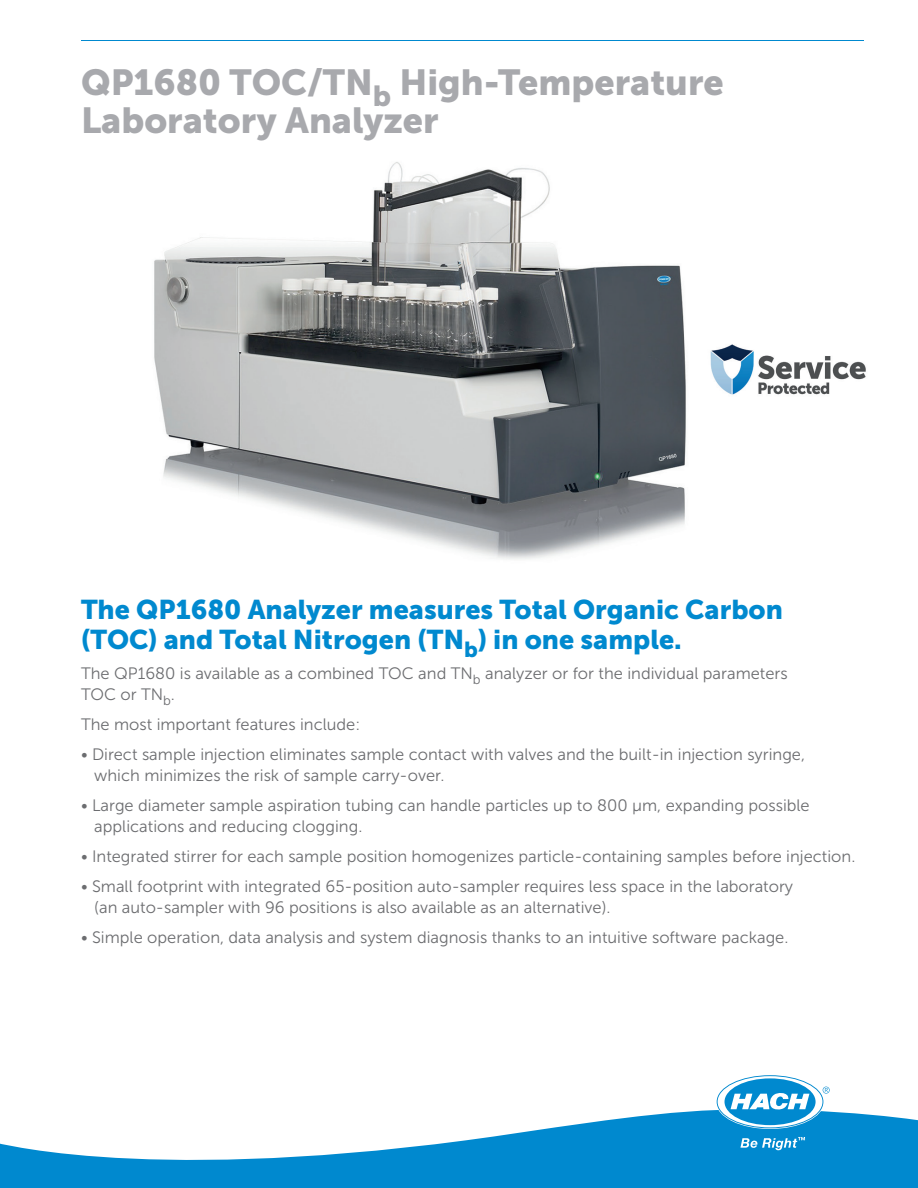
<style>
.page{position:relative;width:918px;height:1188px;background:#fff}
.page>*{position:absolute;margin:0;border:0;box-sizing:border-box;transform-origin:0 0}
.Head_1{font:36px/39px "Museo Sans 900";color:#a8a9ad}
.Head_2_USP{font:27px/30px "Museo Sans 900";color:#0089cf}
.Text_1_USP{font:16.5px/21px "Museo Sans 300";color:#6c6d70}
</style>
<div class="page">
<hr style="left:81px;top:40px;width:783px;height:1px;background:#0089cf">
<svg style="left:0;top:1110px;width:918px;height:78px;fill:#0089cf"></svg>
<svg style="left:718px;top:1076px;width:112px;height:51px"></svg>
<svg style="left:740px;top:1137px;width:65px;height:13px"></svg>
<img style="left:154px;top:162px;width:532px;height:398px">
<img style="left:710px;top:344px;width:156px;height:51px">
<p class="Head_1" style="left:81px;top:62px;width:644px">QP1680 TOC/TN<sub>b</sub> High-Temperature<br>Laboratory Analyzer</p>
<p class="Head_2_USP" style="left:81px;top:594px;width:703px">The QP1680 Analyzer measures Total Organic Carbon (TOC) and Total Nitrogen (TN<sub>b</sub>) in one sample.</p>
<p class="Text_1_USP" style="left:81px;top:663px;width:708px">The QP1680 is available as a combined TOC and TN<sub>b</sub> analyzer or for the individual parameters<br>TOC or TN<sub>b</sub>.</p>
<p class="Text_1_USP" style="left:81px;top:714px;width:281px">The most important features include:</p>
<p class="Text_1_USP" style="left:94px;top:744px;width:712px;text-indent:-13px">• Direct sample injection eliminates sample contact with valves and the built-in injection syringe, which minimizes the risk of sample carry-over.</p>
<p class="Text_1_USP" style="left:94px;top:795px;width:717px;text-indent:-13px">• Large diameter sample aspiration tubing can handle particles up to 800 µm, expanding possible applications and reducing clogging.</p>
<p class="Text_1_USP" style="left:81px;top:846px;width:776px">• Integrated stirrer for each sample position homogenizes particle-containing samples before injection.</p>
<p class="Text_1_USP" style="left:94px;top:876px;width:700px;text-indent:-13px">• Small footprint with integrated 65-position auto-sampler requires less space in the laboratory (an auto-sampler with 96 positions is also available as an alternative).</p>
<p class="Text_1_USP" style="left:81px;top:927px;width:709px">• Simple operation, data analysis and system diagnosis thanks to an intuitive software package.</p>
</div>
